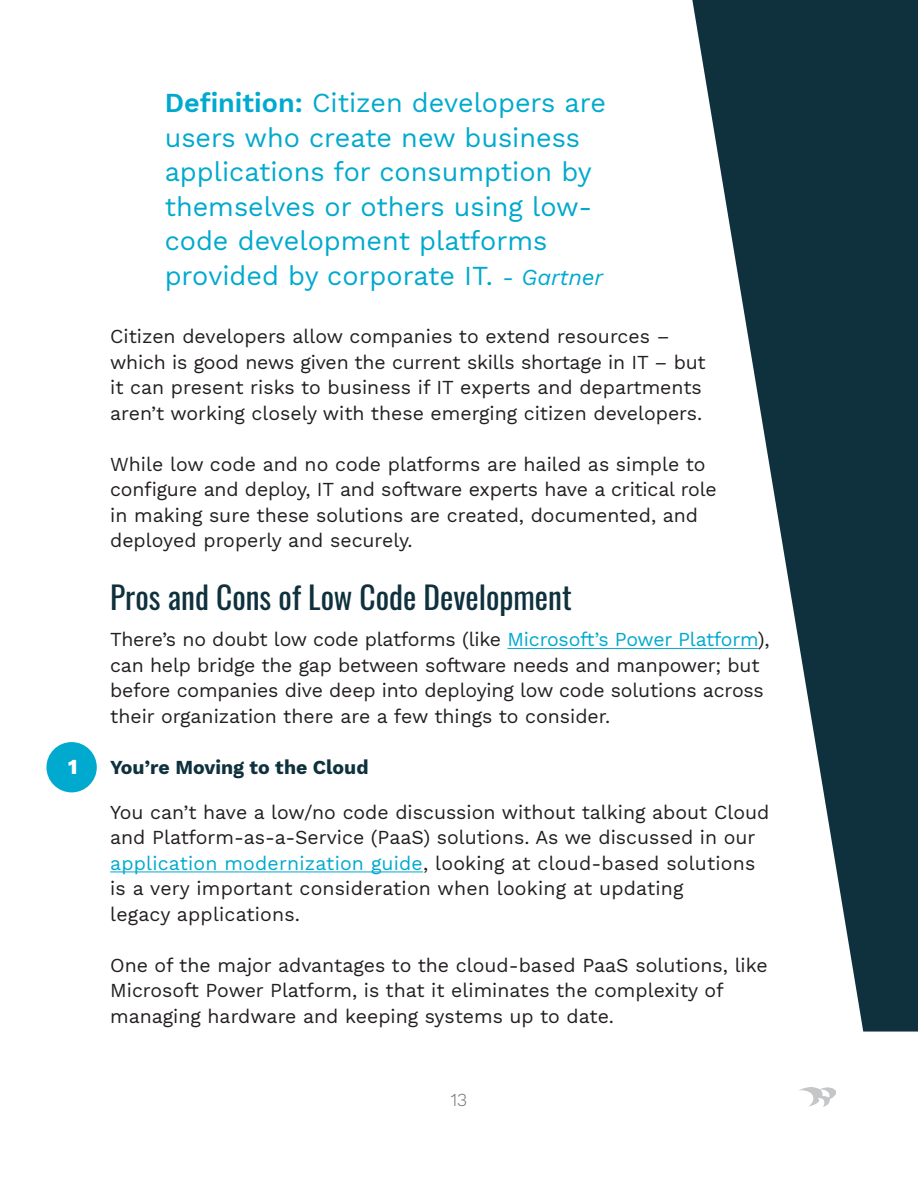
<style>
.page{position:relative;width:918px;height:1188px;background:#fff}
.page>*{position:absolute;margin:0;border:0;box-sizing:border-box;transform-origin:0 0}
.t1{font:31.5px "Oswald";color:#0f313d}
.t2{font:27px/34.5px "Work Sans";color:#00a9ce}
.t3{font:800 21px "Work Sans";color:#fff}
.t4{font:19.5px/25.5px "Work Sans";color:#231f20}
.t5{font:700 19.5px "Work Sans";color:#0f313d}
.t6{font:300 18px "Work Sans";color:#6c6d70}
.s1{font-weight:600}
.s2{font-size:22.5px}
.s3{font-style:italic;font-size:22.5px}
.s4{color:#00a9ce}
</style>
<div class="page">
<svg style="left:692px;top:0;width:226px;height:1032px;fill:#0f313d"></svg>
<img style="left:799px;top:1087px;width:36px;height:19px">
<hr style="left:507px;top:648px;width:251px;height:1px;background:#00a9ce">
<hr style="left:110px;top:871px;width:313px;height:1px;background:#00a9ce">
<div style="left:46px;top:742px;width:51px;height:50px;background:#00a9ce;border-radius:50%"></div>
<p class="t3" style="left:68px;top:750px;width:11px">1</p>
<p class="t2" style="left:165px;top:85px;width:443px"><span class="s1">Definition:</span> Citizen developers are users who create new business applications for consumption by themselves or others using low&shy;code development platforms provided by corporate IT. <span class="s2">-</span> <span class="s3">Gartner</span></p>
<p class="t4" style="left:110px;top:323px;width:597px">Citizen developers allow companies to extend resources – which is good news given the current skills shortage in IT – but it can present risks to business if IT experts and departments aren’t working closely with these emerging citizen developers.</p>
<p class="t4" style="left:110px;top:450px;width:608px">While low code and no code platforms are hailed as simple to configure and deploy, IT and software experts have a critical role in making sure these solutions are created, documented, and deployed properly and securely.</p>
<p class="t1" style="left:110px;top:570px;width:463px">Pros and Cons of Low Code Development</p>
<p class="t4" style="left:110px;top:626px;width:661px">There’s no doubt low code platforms (like <span class="s4">Microsoft’s Power Platform</span>), can help bridge the gap between software needs and manpower; but before companies dive deep into deploying low code solutions across their organization there are a few things to consider.</p>
<p class="t5" style="left:110px;top:753px;width:260px">You’re Moving to the Cloud</p>
<p class="t4" style="left:110px;top:799px;width:661px">You can’t have a low/no code discussion without talking about Cloud and Platform-as-a-Service (PaaS) solutions. As we discussed in our <span class="s4">application modernization guide</span>, looking at cloud-based solutions is a very important consideration when looking at updating<br>legacy applications.</p>
<p class="t4" style="left:110px;top:952px;width:659px">One of the major advantages to the cloud-based PaaS solutions, like<br>Microsoft Power Platform, is that it eliminates the complexity of managing hardware and keeping systems up to date.</p>
<p class="t6" style="left:451px;top:1086px;width:18px">13</p>
</div>
